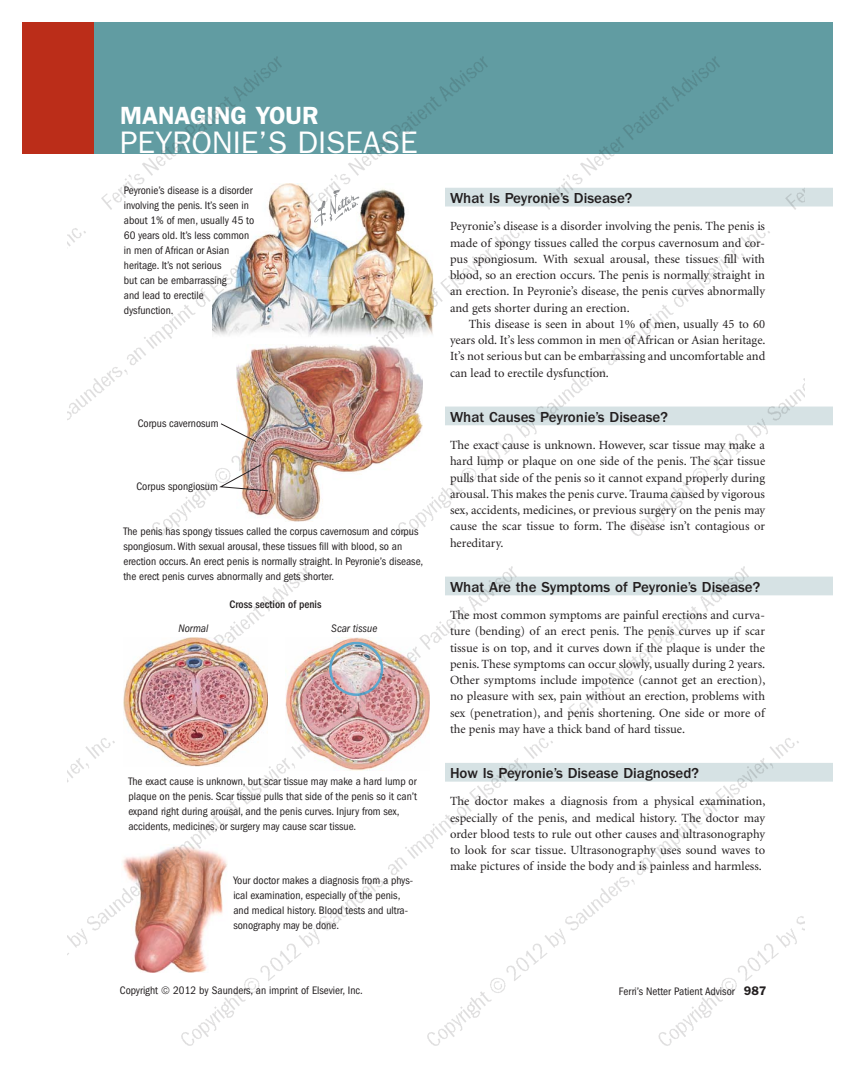
<style>
.page{position:relative;width:855px;height:1069px;background:#fff}
.page>*{position:absolute;margin:0;border:0;box-sizing:border-box;transform-origin:0 0}
.t1{font:31.25px "Franklin Gothic";color:#fff}
.t2{font:600 25px "Franklin Gothic";color:#fff}
.t3{font:500 15px "Franklin Gothic";color:#231f20}
.t4{font:12.5px/16.2px "Minion";color:#231f20;text-align:justify}
.t5{font:condensed 11.25px/15px "Franklin Gothic";color:#231f20}
.t6{font:500 condensed 11.25px "Franklin Gothic";color:#231f20}
.t7{font:italic condensed 11.25px "Franklin Gothic";color:#231f20}
.s1{font-style:italic}
.s2{font-weight:600;font-stretch:normal;font-size:12.5px}
</style>
<div class="page">
<div style="left:22px;top:22px;width:72px;height:132px;background:#bb2d19"></div>
<div style="left:94px;top:22px;width:738px;height:132px;background:#619ca2"></div>
<div style="left:445px;top:188px;width:387px;height:18px;background:#d6e2e4"></div>
<div style="left:445px;top:406px;width:387px;height:19px;background:#d6e2e4"></div>
<div style="left:445px;top:576px;width:387px;height:19px;background:#d6e2e4"></div>
<div style="left:445px;top:763px;width:387px;height:18px;background:#d6e2e4"></div>
<img style="left:68px;top:56px;width:737px;height:990px">
<svg style="left:162px;top:986px;width:8px;height:8px"></svg>
<h2 class="t2" style="left:120px;top:100px;width:200px">MANAGING YOUR</h2>
<h1 class="t1" style="left:120px;top:124px;width:299px">PEYRONIE’S DISEASE</h1>
<p class="t5" style="left:124px;top:183px;width:132px">Peyronie’s disease is a disorder involving the penis. It’s seen in about 1% of men, usually 45 to<br>60 years old. It’s less common in men of African or Asian heritage. It’s not serious<br>but can be embarrassing<br>and lead to erectile dysfunction.</p>
<p class="t5" style="left:138px;top:416px;width:82px">Corpus cavernosum</p>
<p class="t5" style="left:137px;top:479px;width:83px">Corpus spongiosum</p>
<p class="t5" style="left:123px;top:524px;width:302px">The penis has spongy tissues called the corpus cavernosum and corpus spongiosum. With sexual arousal, these tissues fill with blood, so an erection occurs. An erect penis is normally straight. In Peyronie’s disease, the erect penis curves abnormally and gets shorter.</p>
<p class="t6" style="left:230px;top:598px;width:93px">Cross section of penis</p>
<p class="t7" style="left:178px;top:621px;width:32px">Normal</p>
<p class="t7" style="left:331px;top:621px;width:48px">Scar tissue</p>
<p class="t5" style="left:128px;top:774px;width:290px">The exact cause is unknown, but scar tissue may make a hard lump or plaque on the penis. Scar tissue pulls that side of the penis so it can’t expand right during arousal, and the penis curves. Injury from sex, accidents, medicines, or surgery may cause scar tissue.</p>
<p class="t5" style="left:233px;top:873px;width:181px">Your doctor makes a diagnosis from a phys&shy;ical examination, especially of the penis, and medical history. Blood tests and ultra&shy;sonography may be done.</p>
<p class="t3" style="left:450px;top:189px;width:184px">What Is Peyronie’s Disease?</p>
<p class="t4" style="left:450px;top:219px;width:317px">Peyronie’s disease is a disorder involving the penis. The penis is made of spongy tissues called the corpus cavernosum and cor&shy;pus spongiosum<span class="s1">.</span> With sexual arousal, these tissues fill with blood, so an erection occurs. The penis is normally straight in an erection. In Peyronie’s disease, the penis curves abnormally and gets shorter during an erection.</p>
<p class="t4" style="left:450px;top:316px;width:317px;text-indent:19px">This disease is seen in about 1% of men, usually 45 to 60 years old. It’s less common in men of African or Asian heritage.<br>It’s not serious but can be embarrassing and uncomfortable and can lead to erectile dysfunction.</p>
<p class="t3" style="left:450px;top:408px;width:220px">What Causes Peyronie’s Disease?</p>
<p class="t4" style="left:450px;top:437px;width:317px">The exact cause is unknown. However, scar tissue may make a hard lump or plaque on one side of the penis. The scar tissue pulls that side of the penis so it cannot expand properly during arousal. This makes the penis curve. Trauma caused by vigorous sex, accidents, medicines, or previous surgery on the penis may cause the scar tissue to form. The disease isn’t contagious or hereditary.</p>
<p class="t3" style="left:450px;top:578px;width:312px">What Are the Symptoms of Peyronie’s Disease?</p>
<p class="t4" style="left:450px;top:607px;width:317px">The most common symptoms are painful erections and curva&shy;ture (bending) of an erect penis. The penis curves up if scar tissue is on top, and it curves down if the plaque is under the penis. These symptoms can occur slowly, usually during 2 years.<br>Other symptoms include impotence (cannot get an erection), no pleasure with sex, pain without an erection, problems with sex (penetration), and penis shortening. One side or more of the penis may have a thick band of hard tissue.</p>
<p class="t3" style="left:450px;top:764px;width:251px">How Is Peyronie’s Disease Diagnosed?</p>
<p class="t4" style="left:450px;top:794px;width:317px">The doctor makes a diagnosis from a physical examination, especially of the penis, and medical history. The doctor may order blood tests to rule out other causes and ultrasonography to look for scar tissue. Ultrasonography uses sound waves to make pictures of inside the body and is painless and harmless.</p>
<p class="t5" style="left:120px;top:983px;width:40px">Copyright</p>
<p class="t5" style="left:173px;top:983px;width:191px">2012 by Saunders, an imprint of Elsevier, Inc.</p>
<p class="t5" style="left:619px;top:984px;width:149px">Ferri’s Netter Patient Advisor <span class="s2">987</span></p>
</div>
